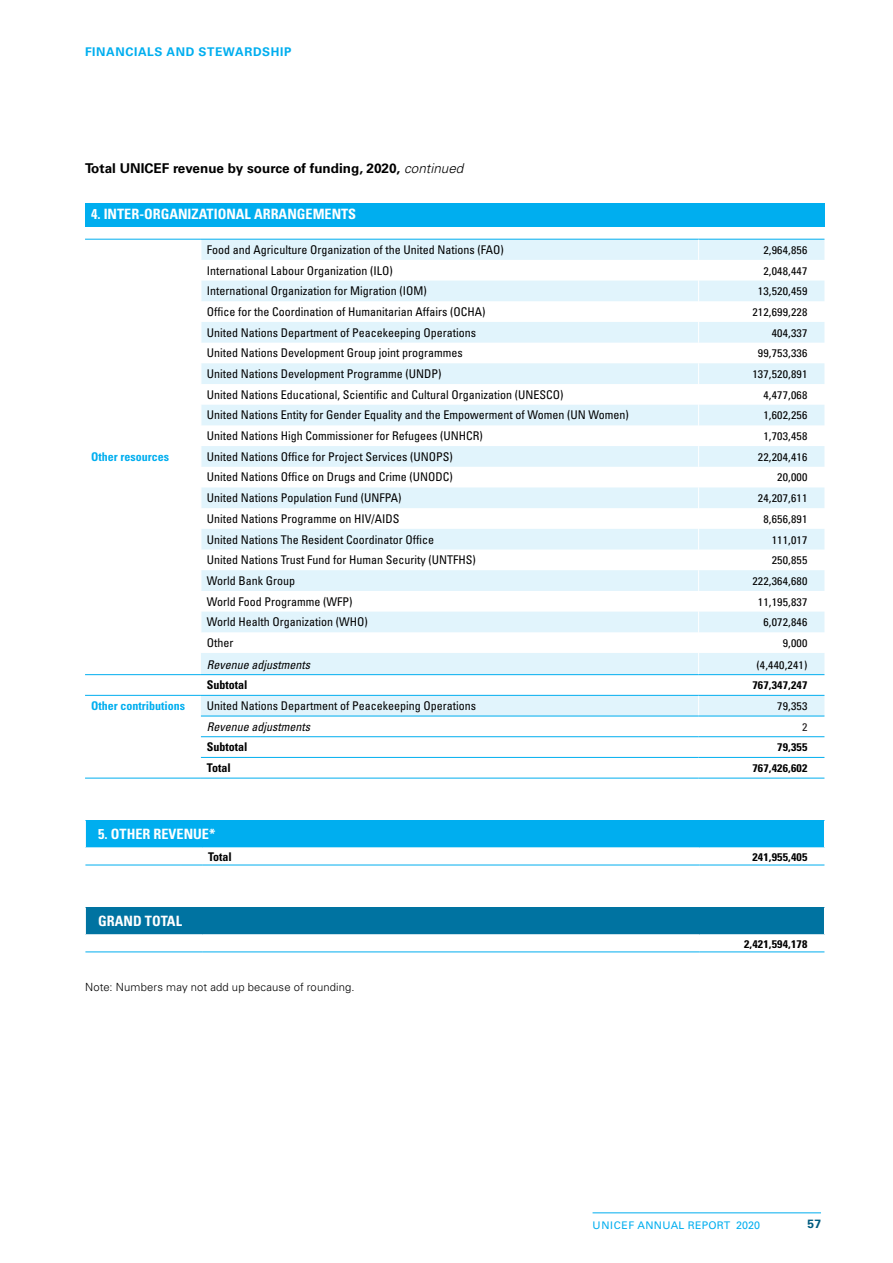
<style>
.page{position:relative;width:893px;height:1263px;background:#fff}
.page>*{position:absolute;margin:0;border:0;box-sizing:border-box;transform-origin:0 0}
.t1{font:700 condensed 14.25px "Univers LT Std";color:#fff}
.Figure_title_BLUE{font:700 13.5px "Univers LT Std";color:#000}
.LH_column{font:condensed 12px "Univers LT Std";color:#000}
.LH_column-2{font:italic condensed 12px "Univers LT Std";color:#000}
.t2{font:700 condensed 12px "Univers LT Std";color:#00aeef}
.t3{font:700 12px "Univers LT Std";letter-spacing:.05em;color:#00aeef}
.LH_column-3{font:700 condensed 12px "Univers LT Std";color:#000}
.Data{font:700 condensed 12px "Univers LT Std";color:#000}
.t4{font:700 12px "Univers LT Std";color:#005b7f}
.Table___figure_sou{font:300 11.25px "Univers LT Std";letter-spacing:.015em;color:#000}
.Data-2{font:condensed 11.1px "Univers LT Std";letter-spacing:.015em;color:#000;scale:1.09 1}
.Data-3{font:700 condensed 11.1px "Univers LT Std";letter-spacing:.015em;color:#000;scale:1.09 1}
.Data-4{font:condensed 11.1px "Univers LT Std";color:#231f20;scale:1.09 1}
.t5{font:10.5px "Univers LT Std";letter-spacing:.025em;color:#00aeef}
.s1{font-weight:300;font-style:italic}
.s2{font-size:10.8px}
</style>
<div class="page">
<hr style="left:593px;top:1212px;width:228px;height:1px;background:#00aeef">
<div style="left:85px;top:203px;width:739px;height:23px;background:#00aeef"></div>
<svg style="left:201px;top:240px;width:623px;height:476px;fill:#e1f4fc"></svg>
<hr style="left:699px;top:239px;width:125px;height:1px;background:#00aeef">
<svg style="left:201px;top:240px;width:1px;height:392px"></svg>
<svg style="left:698px;top:240px;width:1px;height:538px"></svg>
<hr style="left:85px;top:239px;width:116px;height:1px;background:#00aeef">
<hr style="left:201px;top:239px;width:498px;height:1px;background:#00aeef">
<hr style="left:85px;top:695px;width:116px;height:1px;background:#00aeef">
<hr style="left:201px;top:695px;width:498px;height:1px;background:#00aeef">
<hr style="left:699px;top:695px;width:125px;height:1px;background:#00aeef">
<hr style="left:201px;top:716px;width:498px;height:1px;background:#00aeef">
<hr style="left:699px;top:716px;width:125px;height:1px;background:#00aeef">
<hr style="left:201px;top:736px;width:498px;height:1px;background:#00aeef">
<hr style="left:699px;top:736px;width:125px;height:1px;background:#00aeef">
<hr style="left:85px;top:674px;width:116px;height:1px;background:#00aeef">
<hr style="left:201px;top:674px;width:498px;height:1px;background:#00aeef">
<hr style="left:699px;top:674px;width:125px;height:1px;background:#00aeef">
<hr style="left:201px;top:757px;width:498px;height:1px;background:#00aeef">
<hr style="left:699px;top:757px;width:125px;height:1px;background:#00aeef">
<hr style="left:201px;top:778px;width:498px;height:1px;background:#00aeef">
<hr style="left:699px;top:778px;width:125px;height:1px;background:#00aeef">
<hr style="left:85px;top:778px;width:116px;height:1px;background:#00aeef">
<div style="left:85px;top:820px;width:739px;height:28px;background:#00aeef"></div>
<hr style="left:85px;top:865px;width:117px;height:1px;background:#00aeef">
<hr style="left:202px;top:865px;width:498px;height:1px;background:#00aeef">
<hr style="left:700px;top:865px;width:124px;height:1px;background:#00aeef">
<svg style="left:85px;top:820px;width:1px;height:27px"></svg>
<hr style="left:85px;top:847px;width:117px;height:1px;background:#fff">
<hr style="left:202px;top:847px;width:498px;height:1px;background:#fff">
<hr style="left:700px;top:847px;width:125px;height:1px;background:#fff">
<div style="left:85px;top:907px;width:739px;height:28px;background:#0073a1"></div>
<hr style="left:85px;top:951px;width:117px;height:1px;background:#00aeef">
<hr style="left:202px;top:951px;width:498px;height:1px;background:#00aeef">
<hr style="left:700px;top:951px;width:124px;height:1px;background:#00aeef">
<svg style="left:85px;top:907px;width:1px;height:27px"></svg>
<hr style="left:85px;top:934px;width:117px;height:1px;background:#fff">
<hr style="left:202px;top:934px;width:498px;height:1px;background:#fff">
<hr style="left:700px;top:934px;width:125px;height:1px;background:#fff">
<p class="t3" style="left:85px;top:44px;width:208px">FINANCIALS AND STEWARDSHIP</p>
<p class="Figure_title_BLUE" style="left:85px;top:161px;width:380px">Total UNICEF revenue by source of funding, 2020, <span class="s1">continued</span></p>
<p class="t1" style="left:91px;top:205px;width:267px">4. INTER-ORGANIZATIONAL ARRANGEMENTS</p>
<p class="t2" style="left:91px;top:450px;width:79px">Other resources</p>
<p class="LH_column" style="left:207px;top:242px;width:298px">Food and Agriculture Organization of the United Nations (FAO)</p>
<p class="Data-2" style="left:763px;top:243px;width:42px">2,964,856</p>
<p class="LH_column" style="left:207px;top:263px;width:187px">International Labour Organization (ILO)</p>
<p class="Data-2" style="left:763px;top:264px;width:42px">2,048,447</p>
<p class="LH_column" style="left:207px;top:283px;width:221px">International Organization for Migration (IOM)</p>
<p class="Data-2" style="left:758px;top:284px;width:47px">13,520,459</p>
<p class="LH_column" style="left:207px;top:304px;width:280px">Office for the Coordination of Humanitarian Affairs (OCHA)</p>
<p class="Data-2" style="left:752px;top:305px;width:52px">212,699,228</p>
<p class="LH_column" style="left:207px;top:325px;width:271px">United Nations Department of Peacekeeping Operations</p>
<p class="Data-2" style="left:772px;top:326px;width:34px">404,337</p>
<p class="LH_column" style="left:207px;top:345px;width:257px">United Nations Development Group joint programmes</p>
<p class="Data-2" style="left:758px;top:346px;width:47px">99,753,336</p>
<p class="LH_column" style="left:207px;top:366px;width:236px">United Nations Development Programme (UNDP)</p>
<p class="Data-2" style="left:752px;top:367px;width:52px">137,520,891</p>
<p class="LH_column" style="left:207px;top:387px;width:358px">United Nations Educational, Scientific and Cultural Organization (UNESCO)</p>
<p class="Data-2" style="left:763px;top:388px;width:42px">4,477,068</p>
<p class="LH_column" style="left:207px;top:407px;width:423px">United Nations Entity for Gender Equality and the Empowerment of Women (UN Women)</p>
<p class="Data-2" style="left:763px;top:408px;width:42px">1,602,256</p>
<p class="LH_column" style="left:207px;top:428px;width:277px">United Nations High Commissioner for Refugees (UNHCR)</p>
<p class="Data-2" style="left:763px;top:429px;width:42px">1,703,458</p>
<p class="LH_column" style="left:207px;top:449px;width:247px">United Nations Office for Project Services (UNOPS)</p>
<p class="Data-2" style="left:758px;top:450px;width:47px">22,204,416</p>
<p class="LH_column" style="left:207px;top:470px;width:247px">United Nations Office on Drugs and Crime (UNODC)</p>
<p class="Data-2" style="left:777px;top:470px;width:29px">20,000</p>
<p class="LH_column" style="left:207px;top:490px;width:196px">United Nations Population Fund (UNFPA)</p>
<p class="Data-2" style="left:758px;top:491px;width:47px">24,207,611</p>
<p class="LH_column" style="left:207px;top:511px;width:194px">United Nations Programme on HIV/AIDS</p>
<p class="Data-2" style="left:763px;top:512px;width:42px">8,656,891</p>
<p class="LH_column" style="left:207px;top:532px;width:229px">United Nations The Resident Coordinator Office</p>
<p class="Data-2" style="left:772px;top:532px;width:34px">111,017</p>
<p class="LH_column" style="left:207px;top:552px;width:271px">United Nations Trust Fund for Human Security (UNTFHS)</p>
<p class="Data-2" style="left:772px;top:553px;width:34px">250,855</p>
<p class="LH_column" style="left:207px;top:573px;width:90px">World Bank Group</p>
<p class="Data-2" style="left:752px;top:574px;width:52px">222,364,680</p>
<p class="LH_column" style="left:207px;top:594px;width:147px">World Food Programme (WFP)</p>
<p class="Data-2" style="left:758px;top:595px;width:47px">11,195,837</p>
<p class="LH_column" style="left:207px;top:614px;width:162px">World Health Organization (WHO)</p>
<p class="Data-2" style="left:763px;top:615px;width:42px">6,072,846</p>
<p class="LH_column" style="left:207px;top:635px;width:28px">Other</p>
<p class="Data-2" style="left:783px;top:636px;width:24px">9,000</p>
<p class="LH_column-2" style="left:207px;top:657px;width:105px">Revenue adjustments</p>
<p class="Data-2" style="left:756px;top:658px;width:48px">(4,440,241)</p>
<p class="LH_column-3" style="left:207px;top:678px;width:42px">Subtotal</p>
<p class="Data-3" style="left:752px;top:679px;width:52px">767,347,247</p>
<p class="t2" style="left:91px;top:698px;width:95px">Other contributions</p>
<p class="LH_column" style="left:207px;top:698px;width:271px">United Nations Department of Peacekeeping Operations</p>
<p class="Data-2" style="left:777px;top:699px;width:29px">79,353</p>
<p class="LH_column-2" style="left:207px;top:719px;width:105px">Revenue adjustments</p>
<p class="Data-4" style="left:802px;top:720px;width:6px">2</p>
<p class="LH_column-3" style="left:207px;top:740px;width:42px">Subtotal</p>
<p class="Data-3" style="left:777px;top:741px;width:29px">79,355</p>
<p class="LH_column-3" style="left:207px;top:760px;width:25px">Total</p>
<p class="Data-3" style="left:752px;top:761px;width:52px">767,426,602</p>
<p class="t1" style="left:98px;top:825px;width:119px">5. OTHER REVENUE*</p>
<p class="Data" style="left:208px;top:849px;width:25px">Total</p>
<p class="Data-3" style="left:752px;top:850px;width:52px">241,955,405</p>
<p class="t1" style="left:98px;top:912px;width:85px">GRAND TOTAL</p>
<p class="Table___figure_sou" style="left:85px;top:980px;width:271px">Note: Numbers may not add up because of rounding.</p>
<p class="Data-3" style="left:744px;top:937px;width:60px">2,421,594,178</p>
<p class="t5" style="left:593px;top:1218px;width:169px">UNICEF ANNUAL REPORT <span class="s2">2020</span></p>
<p class="t4" style="left:807px;top:1217px;width:15px">57</p>
</div>
